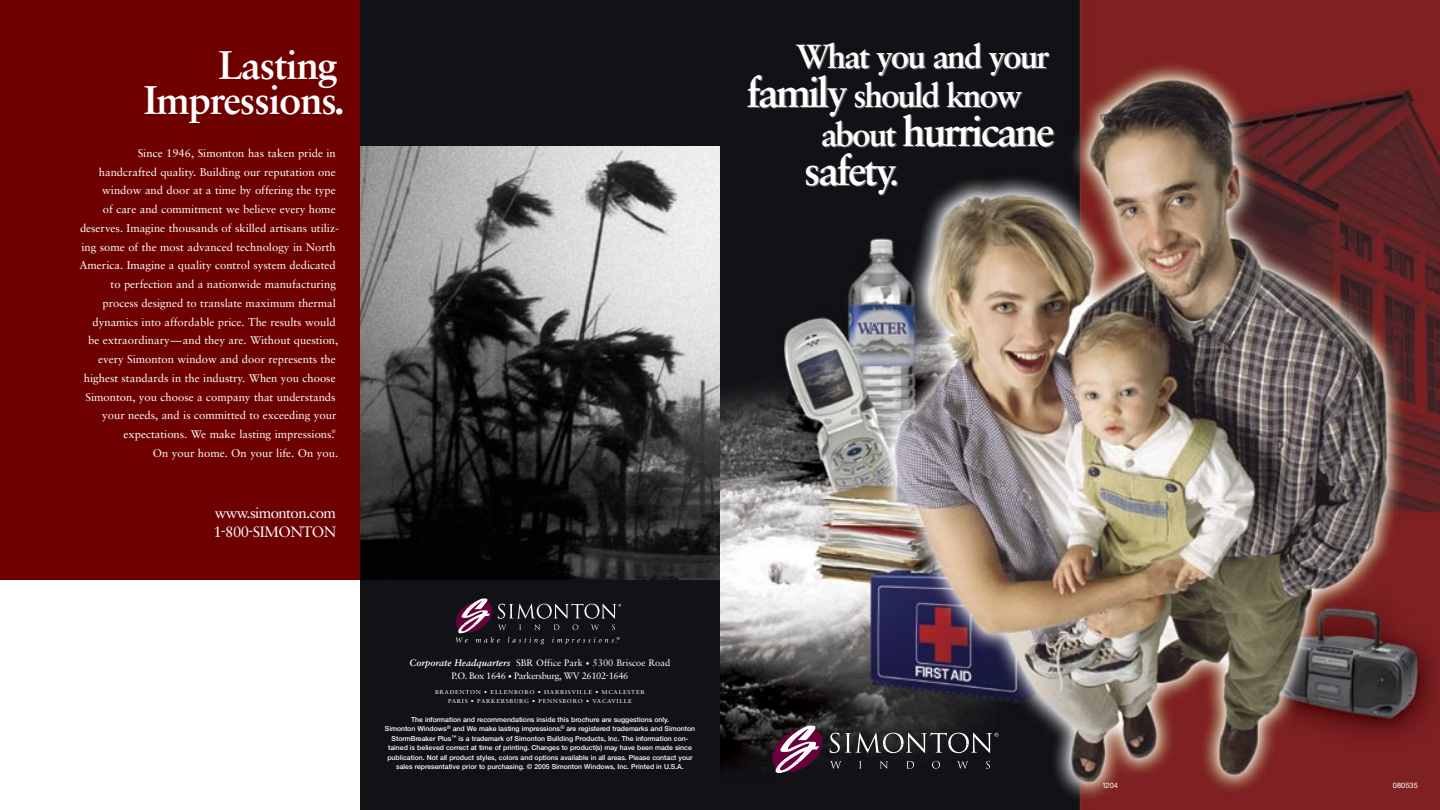
<style>
.page{position:relative;width:1440px;height:810px;background:#fff}
.page>*{position:absolute;margin:0;border:0;box-sizing:border-box;transform-origin:0 0}
.Interior_Headlines{font:700 41.88px/39px "Sabon";letter-spacing:-.06em;color:#fff}
.t1{font:700 40px "Sabon";letter-spacing:-.025em;color:#fff}
.Interior_Headlines-2{font:700 33.5px "Sabon";letter-spacing:-.06em;color:#fff}
.t2{font:15px "Sabon";letter-spacing:-.04em;color:#fff}
.t3{font:11.25px "Sabon";color:#fff}
.t4{font:9.38px "Sabon";color:#fff}
.t5{font:9.38px "Sabon";letter-spacing:-.04em;color:#fff}
.t6{font:7.5px "Helvetica Neue";color:#fff}
.dis{font:500 6.88px/9.4px "Helvetica Neue";color:#fff;text-align:center}
.cities{font:5.62px "Sabon";letter-spacing:.105em;color:#fff;scale:1.1 1}
.t7{font:5px "Sabon";color:#fff}
.s1{font-weight:700;font-style:italic}
.s2{font-size:7.5px}
.s3{font-size:41.88px}
.s4{font-size:33.5px}
</style>
<div class="page">
<img style="left:720px;top:0;width:720px;height:810px">
<div style="left:360px;top:0;width:360px;height:810px;background:#111216"></div>
<div style="left:0;top:0;width:360px;height:579px;background:#6f0000"></div>
<img style="left:360px;top:147px;width:360px;height:432px">
<svg style="left:456px;top:599px;width:165px;height:45px"></svg>
<svg style="left:772px;top:726px;width:226px;height:47px"></svg>
<p class="t1" style="left:218px;top:40px;width:121px">Lasting</p>
<p class="t1" style="left:144px;top:75px;width:202px">Impressions.</p>
<p class="t3" style="left:138px;top:146px;width:200px">Since 1946, Simonton has taken pride in</p>
<p class="t3" style="left:99px;top:165px;width:238px">handcrafted quality. Building our reputation one</p>
<p class="t3" style="left:102px;top:184px;width:235px">window and door at a time by offering the type</p>
<p class="t3" style="left:103px;top:202px;width:234px">of care and commitment we believe every home</p>
<p class="t3" style="left:80px;top:221px;width:260px">deserves. Imagine thousands of skilled artisans utiliz-</p>
<p class="t3" style="left:81px;top:240px;width:256px">ing some of the most advanced technology in North</p>
<p class="t3" style="left:80px;top:259px;width:258px">America. Imagine a quality control system dedicated</p>
<p class="t3" style="left:111px;top:277px;width:227px">to perfection and a nationwide manufacturing</p>
<p class="t3" style="left:102px;top:296px;width:235px">process designed to translate maximum thermal</p>
<p class="t3" style="left:93px;top:315px;width:245px">dynamics into affordable price. The results would</p>
<p class="t3" style="left:88px;top:334px;width:252px">be extraordinary—and they are. Without question,</p>
<p class="t3" style="left:98px;top:352px;width:239px">every Simonton window and door represents the</p>
<p class="t3" style="left:84px;top:371px;width:253px">highest standards in the industry. When you choose</p>
<p class="t3" style="left:86px;top:390px;width:252px">Simonton, you choose a company that understands</p>
<p class="t3" style="left:102px;top:409px;width:236px">your needs, and is committed to exceeding your</p>
<p class="t3" style="left:124px;top:427px;width:213px">expectations. We make lasting impressions.</p>
<p class="t7" style="left:332px;top:428px;width:6px">®</p>
<p class="t3" style="left:153px;top:446px;width:187px">On your home. On your life. On you.</p>
<p class="t2" style="left:215px;top:504px;width:123px">www.simonton.com</p>
<p class="t2" style="left:214px;top:523px;width:124px">1-800-SIMONTON</p>
<p class="t4" style="left:410px;top:657px;width:262px"><span class="s1">Corporate Headquarters</span> SBR Office Park <span class="s2">•</span> 5300 Briscoe Road</p>
<p class="t5" style="left:452px;top:671px;width:178px">P.O. Box 1646 <span class="s2">•</span> Parkersburg, WV 26102-1646</p>
<p class="cities" style="left:435px;top:689px;width:192px">BRADENTON • ELLENBORO • HARRISVILLE • MCALESTER</p>
<p class="cities" style="left:448px;top:698px;width:169px">PARIS • PARKERSBURG • PENNSBORO • VACAVILLE</p>
<p class="dis" style="left:385px;top:715px;width:312px">The information and recommendations inside this brochure are suggestions only.<br>Simonton Windows<sup>®</sup> and We make lasting impressions.<sup>®</sup> are registered trademarks and Simonton StormBreaker Plus<sup>™</sup> is a trademark of Simonton Building Products, Inc. The information con&shy;tained is believed correct at time of printing. Changes to product(s) may have been made since publication. Not all product styles, colors and options available in all areas. Please contact your sales representative prior to purchasing. © 2005 Simonton Windows, Inc. Printed in U.S.A.</p>
<p class="Interior_Headlines-2" style="left:796px;top:35px;width:255px">What you and your</p>
<p class="Interior_Headlines-2" style="left:746px;top:74px;width:277px"><span class="s3">family</span> should know</p>
<p class="Interior_Headlines" style="left:804px;top:111px;width:252px;text-indent:17px"><span class="s4">about</span> hurricane safety<span class="s4">.</span></p>
<p class="t6" style="left:1102px;top:781px;width:17px">1204</p>
<p class="t6" style="left:1393px;top:781px;width:27px">080535</p>
</div>
